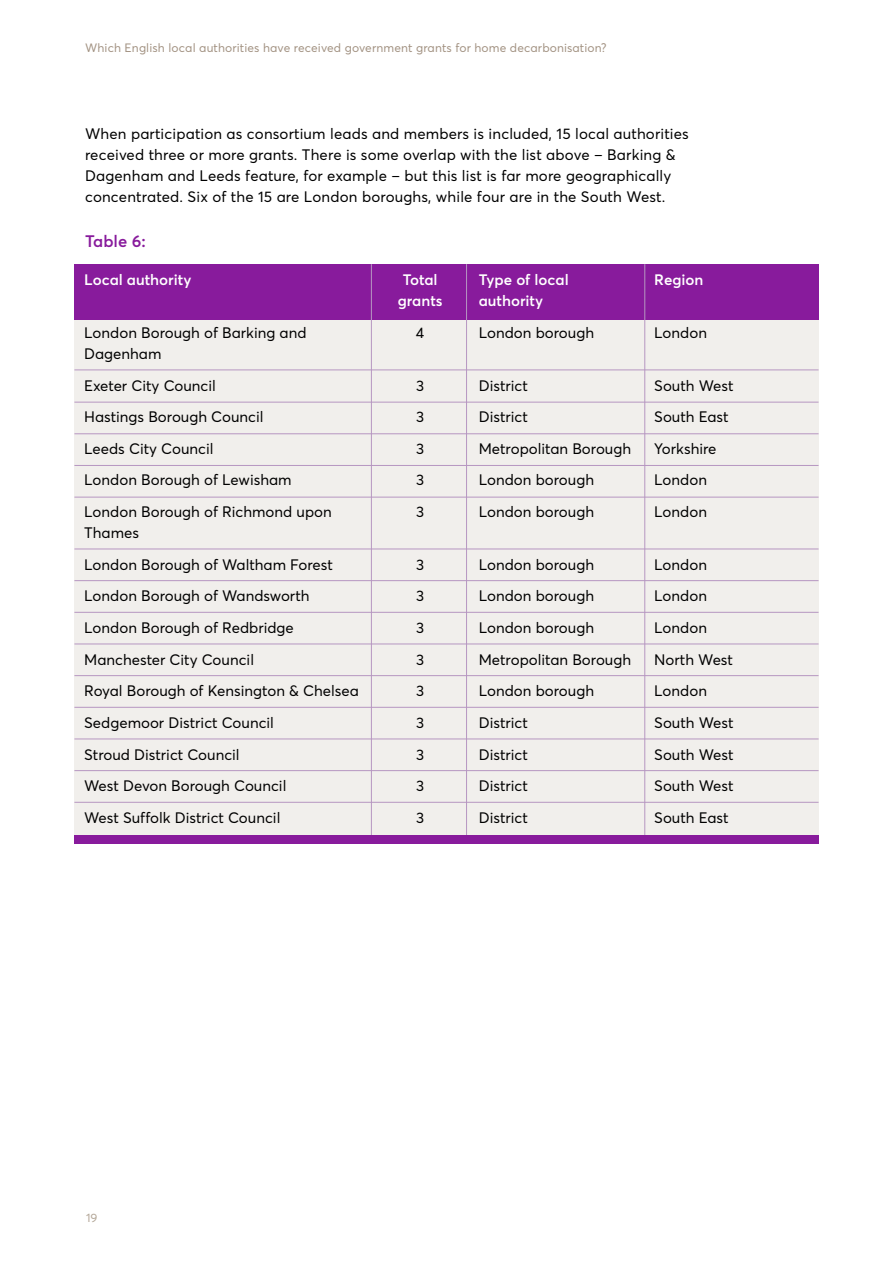
<style>
.page{position:relative;width:893px;height:1263px;background:#fff}
.page>*{position:absolute;margin:0;border:0;box-sizing:border-box;transform-origin:0 0}
.t1{font:600 16.5px "Averta";color:#881b9c}
.t2{font:15px/21px "Averta";color:#000}
.t3{font:600 15px "Averta";color:#fff}
.t4{font:12px "Averta";letter-spacing:.01em;color:#a39383}
.t5{font:12px "Averta";color:#b4a899}
</style>
<div class="page">
<div style="left:74px;top:264px;width:745px;height:55px;background:#881b9c"></div>
<div style="left:74px;top:320px;width:745px;height:517px;background:#f1efec"></div>
<hr style="left:644px;top:264px;width:1px;height:577px;background:#b696c1">
<hr style="left:371px;top:264px;width:1px;height:577px;background:#b696c1">
<hr style="left:466px;top:264px;width:1px;height:577px;background:#b696c1">
<hr style="left:74px;top:369px;width:745px;height:1px;background:#b696c1">
<hr style="left:74px;top:402px;width:745px;height:1px;background:#b696c1">
<hr style="left:74px;top:433px;width:745px;height:1px;background:#b696c1">
<hr style="left:74px;top:465px;width:745px;height:1px;background:#b696c1">
<hr style="left:74px;top:497px;width:745px;height:1px;background:#b696c1">
<hr style="left:74px;top:549px;width:745px;height:1px;background:#b696c1">
<hr style="left:74px;top:580px;width:745px;height:1px;background:#b696c1">
<hr style="left:74px;top:612px;width:745px;height:1px;background:#b696c1">
<hr style="left:74px;top:644px;width:745px;height:1px;background:#b696c1">
<hr style="left:74px;top:675px;width:745px;height:1px;background:#b696c1">
<hr style="left:74px;top:707px;width:745px;height:1px;background:#b696c1">
<hr style="left:74px;top:738px;width:745px;height:1px;background:#b696c1">
<hr style="left:74px;top:770px;width:745px;height:1px;background:#b696c1">
<hr style="left:74px;top:802px;width:745px;height:1px;background:#b696c1">
<div style="left:74px;top:835px;width:745px;height:8px;background:#881b9c"></div>
<p class="t4" style="left:85px;top:40px;width:523px">Which English local authorities have received government grants for home decarbonisation?</p>
<p class="t2" style="left:85px;top:123px;width:605px">When participation as consortium leads and members is included, 15 local authorities received three or more grants. There is some overlap with the list above – Barking &amp; Dagenham and Leeds feature, for example – but this list is far more geographically concentrated. Six of the 15 are London boroughs, while four are in the South West.</p>
<p class="t1" style="left:85px;top:231px;width:62px">Table 6:</p>
<p class="t3" style="left:84px;top:270px;width:109px">Local authority</p>
<p class="t3" style="left:403px;top:270px;width:36px">Total</p>
<p class="t3" style="left:479px;top:270px;width:92px">Type of local</p>
<p class="t3" style="left:654px;top:270px;width:51px">Region</p>
<p class="t3" style="left:398px;top:291px;width:46px">grants</p>
<p class="t3" style="left:479px;top:291px;width:66px">authority</p>
<p class="t2" style="left:84px;top:322px;width:224px">London Borough of Barking and</p>
<p class="t2" style="left:416px;top:322px;width:10px">4</p>
<p class="t2" style="left:479px;top:322px;width:117px">London borough</p>
<p class="t2" style="left:654px;top:322px;width:54px">London</p>
<p class="t2" style="left:84px;top:338px;width:133px;line-height:31.7px">Dagenham<br>Exeter City Council</p>
<p class="t2" style="left:416px;top:375px;width:10px">3</p>
<p class="t2" style="left:479px;top:375px;width:51px">District</p>
<p class="t2" style="left:654px;top:375px;width:81px">South West</p>
<p class="t2" style="left:84px;top:406px;width:181px">Hastings Borough Council</p>
<p class="t2" style="left:416px;top:406px;width:10px">3</p>
<p class="t2" style="left:479px;top:406px;width:51px">District</p>
<p class="t2" style="left:654px;top:406px;width:76px">South East</p>
<p class="t2" style="left:84px;top:438px;width:131px">Leeds City Council</p>
<p class="t2" style="left:416px;top:438px;width:10px">3</p>
<p class="t2" style="left:479px;top:438px;width:154px">Metropolitan Borough</p>
<p class="t2" style="left:654px;top:438px;width:64px">Yorkshire</p>
<p class="t2" style="left:84px;top:469px;width:209px">London Borough of Lewisham</p>
<p class="t2" style="left:416px;top:469px;width:10px">3</p>
<p class="t2" style="left:479px;top:469px;width:117px">London borough</p>
<p class="t2" style="left:654px;top:469px;width:54px">London</p>
<p class="t2" style="left:84px;top:501px;width:249px">London Borough of Richmond upon</p>
<p class="t2" style="left:416px;top:501px;width:10px">3</p>
<p class="t2" style="left:479px;top:501px;width:117px">London borough</p>
<p class="t2" style="left:654px;top:501px;width:54px">London</p>
<p class="t2" style="left:84px;top:517px;width:250px;line-height:31.7px">Thames<br>London Borough of Waltham Forest</p>
<p class="t2" style="left:416px;top:554px;width:10px">3</p>
<p class="t2" style="left:479px;top:554px;width:117px">London borough</p>
<p class="t2" style="left:654px;top:554px;width:54px">London</p>
<p class="t2" style="left:84px;top:585px;width:227px">London Borough of Wandsworth</p>
<p class="t2" style="left:416px;top:585px;width:10px">3</p>
<p class="t2" style="left:479px;top:585px;width:117px">London borough</p>
<p class="t2" style="left:654px;top:585px;width:54px">London</p>
<p class="t2" style="left:84px;top:617px;width:211px">London Borough of Redbridge</p>
<p class="t2" style="left:416px;top:617px;width:10px">3</p>
<p class="t2" style="left:479px;top:617px;width:117px">London borough</p>
<p class="t2" style="left:654px;top:617px;width:54px">London</p>
<p class="t2" style="left:84px;top:649px;width:171px">Manchester City Council</p>
<p class="t2" style="left:416px;top:649px;width:10px">3</p>
<p class="t2" style="left:479px;top:649px;width:154px">Metropolitan Borough</p>
<p class="t2" style="left:654px;top:649px;width:80px">North West</p>
<p class="t2" style="left:84px;top:680px;width:276px">Royal Borough of Kensington &amp; Chelsea</p>
<p class="t2" style="left:416px;top:680px;width:10px">3</p>
<p class="t2" style="left:479px;top:680px;width:117px">London borough</p>
<p class="t2" style="left:654px;top:680px;width:54px">London</p>
<p class="t2" style="left:84px;top:712px;width:191px">Sedgemoor District Council</p>
<p class="t2" style="left:416px;top:712px;width:10px">3</p>
<p class="t2" style="left:479px;top:712px;width:51px">District</p>
<p class="t2" style="left:654px;top:712px;width:81px">South West</p>
<p class="t2" style="left:84px;top:744px;width:157px">Stroud District Council</p>
<p class="t2" style="left:416px;top:744px;width:10px">3</p>
<p class="t2" style="left:479px;top:744px;width:51px">District</p>
<p class="t2" style="left:654px;top:744px;width:81px">South West</p>
<p class="t2" style="left:84px;top:775px;width:204px">West Devon Borough Council</p>
<p class="t2" style="left:416px;top:775px;width:10px">3</p>
<p class="t2" style="left:479px;top:775px;width:51px">District</p>
<p class="t2" style="left:654px;top:775px;width:81px">South West</p>
<p class="t2" style="left:84px;top:807px;width:198px">West Suffolk District Council</p>
<p class="t2" style="left:416px;top:807px;width:10px">3</p>
<p class="t2" style="left:479px;top:807px;width:51px">District</p>
<p class="t2" style="left:654px;top:807px;width:76px">South East</p>
<p class="t5" style="left:86px;top:1210px;width:13px">19</p>
</div>
